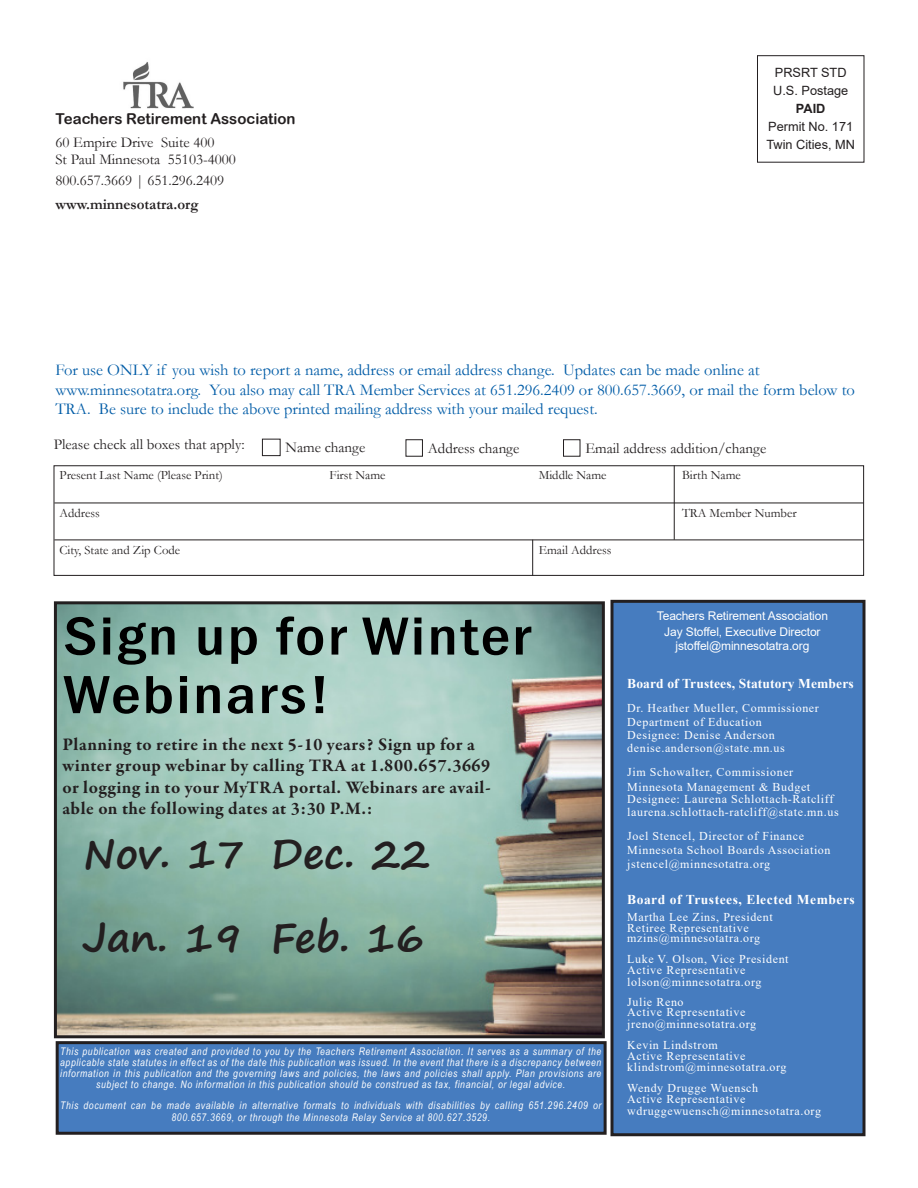
<style>
.page{position:relative;width:918px;height:1188px;background:#fff}
.page>*{position:absolute;margin:0;border:0;box-sizing:border-box;transform-origin:0 0}
.Main_Heading{font:500 condensed 55.5px/58.5px "Franklin Gothic";letter-spacing:.03em;color:#000;scale:1.2 1}
.Body_text{font:700 40.5px "Segoe Print";color:#231f20}
.t1{font:700 18px/21.6px "Garamond Premr Pro";letter-spacing:.03em;color:#231f20}
.t2{font:16.5px/19.8px "Garamond";color:#005ca7}
.Return_Address{font:15px "Garamond";color:#231f20}
.Return_Address-2{font:15px "Arial Rounded MT Bold";color:#231f20}
.Return_Address-3{font:700 15px "Garamond";color:#231f20}
.t3{font:700 13.5px "Times New Roman";letter-spacing:.01em;color:#fff}
.t4{font:700 13.5px "Times New Roman";letter-spacing:.04em;color:#fff}
.t5{font:12.75px "Garamond";color:#231f20}
.t6{font:12.75px "Arial";color:#231f20}
.t7{font:700 12.75px "Arial";color:#231f20}
.t8{font:12px/11.2px "Times New Roman";letter-spacing:.05em;color:#fff}
.Boxed_Subhead{font:12px "Arial";letter-spacing:-.01em;color:#fff}
.t9{font:italic 10.5px/11.2px "Arial Narrow";letter-spacing:.06em;color:#fff;text-align:center}
</style>
<div class="page">
<div style="left:54px;top:465px;width:810px;height:111px;border:1px solid #231f20"></div>
<div style="left:262px;top:439px;width:19px;height:17px;border:1px solid #231f20"></div>
<div style="left:406px;top:439px;width:17px;height:18px;border:1px solid #231f20"></div>
<hr style="left:674px;top:465px;width:1px;height:75px;background:#231f20">
<hr style="left:54px;top:540px;width:810px;height:1px;background:#231f20">
<hr style="left:54px;top:503px;width:810px;height:1px;background:#231f20">
<hr style="left:532px;top:540px;width:1px;height:36px;background:#231f20">
<div style="left:563px;top:439px;width:17px;height:18px;border:1px solid #231f20"></div>
<div style="left:757px;top:55px;width:107px;height:108px;border:1px solid #231f20"></div>
<img style="left:123px;top:62px;width:70px;height:46px">
<img style="left:58px;top:605px;width:543px;height:429px">
<div style="left:54px;top:601px;width:551px;height:437px;border:3px solid #231f20"></div>
<div style="left:57px;top:1043px;width:548px;height:90px;background:#467cbf"></div>
<div style="left:56px;top:1041px;width:551px;height:94px;border:3px solid #231f20"></div>
<div style="left:612px;top:601px;width:252px;height:534px;background:#467cbf"></div>
<div style="left:610px;top:600px;width:256px;height:536px;border:3px solid #231f20"></div>
<p class="Return_Address-2" style="left:55px;top:110px;width:242px">Teachers Retirement Association</p>
<p class="Return_Address" style="left:55px;top:132px;width:161px">60 Empire Drive Suite 400</p>
<p class="Return_Address" style="left:55px;top:149px;width:182px">St Paul Minnesota 55103-4000</p>
<p class="Return_Address" style="left:55px;top:171px;width:170px">800.657.3669 | 651.296.2409</p>
<p class="Return_Address-3" style="left:55px;top:194px;width:145px">www.minnesotatra.org</p>
<p class="t6" style="left:775px;top:64px;width:73px">PRSRT STD</p>
<p class="t6" style="left:773px;top:82px;width:77px">U.S. Postage</p>
<p class="t7" style="left:796px;top:100px;width:31px">PAID</p>
<p class="t6" style="left:768px;top:118px;width:87px">Permit No. 171</p>
<p class="t6" style="left:766px;top:136px;width:90px">Twin Cities, MN</p>
<p class="t2" style="left:55px;top:359px;width:801px">For use ONLY if you wish to report a name, address or email address change. Updates can be made online at www.minnesotatra.org. You also may call TRA Member Services at 651.296.2409 or 800.657.3669, or mail the form below to<br>TRA. Be sure to include the above printed mailing address with your mailed request.</p>
<p class="Return_Address" style="left:54px;top:434px;width:192px">Please check all boxes that apply:</p>
<p class="Return_Address" style="left:285px;top:437px;width:81px">Name change</p>
<p class="Return_Address" style="left:428px;top:438px;width:93px">Address change</p>
<p class="Return_Address" style="left:585px;top:438px;width:182px">Email address addition/change</p>
<p class="t5" style="left:60px;top:466px;width:165px">Present Last Name (Please Print)</p>
<p class="t5" style="left:330px;top:466px;width:58px">First Name</p>
<p class="t5" style="left:539px;top:466px;width:69px">Middle Name</p>
<p class="t5" style="left:682px;top:466px;width:60px">Birth Name</p>
<p class="t5" style="left:60px;top:504px;width:42px">Address</p>
<p class="t5" style="left:682px;top:504px;width:116px">TRA Member Number</p>
<p class="t5" style="left:60px;top:542px;width:122px">City, State and Zip Code</p>
<p class="t5" style="left:539px;top:542px;width:74px">Email Address</p>
<p class="Main_Heading" style="left:63px;top:606px;width:390px">Sign up for Winter<br>Webinars!</p>
<p class="t1" style="left:63px;top:733px;width:430px">Planning to retire in the next 5-10 years? Sign up for a winter group webinar by calling TRA at 1.800.657.3669 or logging in to your MyTRA portal. Webinars are avail&shy;able on the following dates at 3:30 P.M.:</p>
<p class="Body_text" style="left:83px;top:816px;width:164px">Nov. 17</p>
<p class="Body_text" style="left:271px;top:816px;width:160px">Dec. 22</p>
<p class="Body_text" style="left:83px;top:901px;width:161px">Jan. 19</p>
<p class="Body_text" style="left:271px;top:901px;width:155px">Feb. 16</p>
<p class="t9" style="left:60px;top:1045px;width:543px">This publication was created and provided to you by the Teachers Retirement Association. It serves as a summary of the applicable state statutes in effect as of the date this publication was issued. In the event that there is a discrepancy between information in this publication and the governing laws and policies, the laws and policies shall apply. Plan provisions are subject to change. No information in this publication should be construed as tax, financial, or legal advice.</p>
<p class="t9" style="left:60px;top:1100px;width:543px">This document can be made available in alternative formats to individuals with disabilities by calling 651.296.2409 or<br>800.657.3669, or through the Minnesota Relay Service at 800.627.3529.</p>
<p class="Boxed_Subhead" style="left:657px;top:607px;width:173px">Teachers Retirement Association</p>
<p class="Boxed_Subhead" style="left:664px;top:623px;width:158px">Jay Stoffel, Executive Director</p>
<p class="Boxed_Subhead" style="left:676px;top:638px;width:135px">jstoffel@minnesotatra.org</p>
<p class="t3" style="left:627px;top:674px;width:228px">Board of Trustees, Statutory Members</p>
<p class="t8" style="left:627px;top:700px;width:193px;line-height:14.4px">Dr. Heather Mueller, Commissioner<br>Department of Education</p>
<p class="t8" style="left:627px;top:729px;width:149px">Designee: Denise Anderson</p>
<p class="t8" style="left:627px;top:742px;width:159px">denise.anderson@state.mn.us</p>
<p class="t8" style="left:627px;top:765px;width:185px;line-height:14.4px">Jim Schowalter, Commissioner<br>Minnesota Management &amp; Budget</p>
<p class="t8" style="left:627px;top:793px;width:208px">Designee: Laurena Schlottach-Ratcliff</p>
<p class="t8" style="left:627px;top:806px;width:213px">laurena.schlottach-ratcliff@state.mn.us</p>
<p class="t8" style="left:627px;top:829px;width:205px;line-height:13.5px">Joel Stencel, Director of Finance<br>Minnesota School Boards Association</p>
<p class="t8" style="left:627px;top:858px;width:144px">jstencel@minnesotatra.org</p>
<p class="t4" style="left:627px;top:890px;width:229px">Board of Trustees, Elected Members</p>
<p class="t8" style="left:627px;top:912px;width:147px;line-height:10.5px">Martha Lee Zins, President<br>Retiree Representative mzins@minnesotatra.org</p>
<p class="t8" style="left:627px;top:953px;width:163px">Luke V. Olson, Vice President<br>Active Representative lolson@minnesotatra.org</p>
<p class="t8" style="left:627px;top:996px;width:131px;line-height:10.8px">Julie Reno<br>Active Representative jreno@minnesotatra.org</p>
<p class="t8" style="left:627px;top:1039px;width:161px">Kevin Lindstrom<br>Active Representative klindstrom@minnesotatra.org</p>
<p class="t8" style="left:627px;top:1082px;width:195px">Wendy Drugge Wuensch<br>Active Representative wdruggewuensch@minnesotatra.org</p>
</div>
